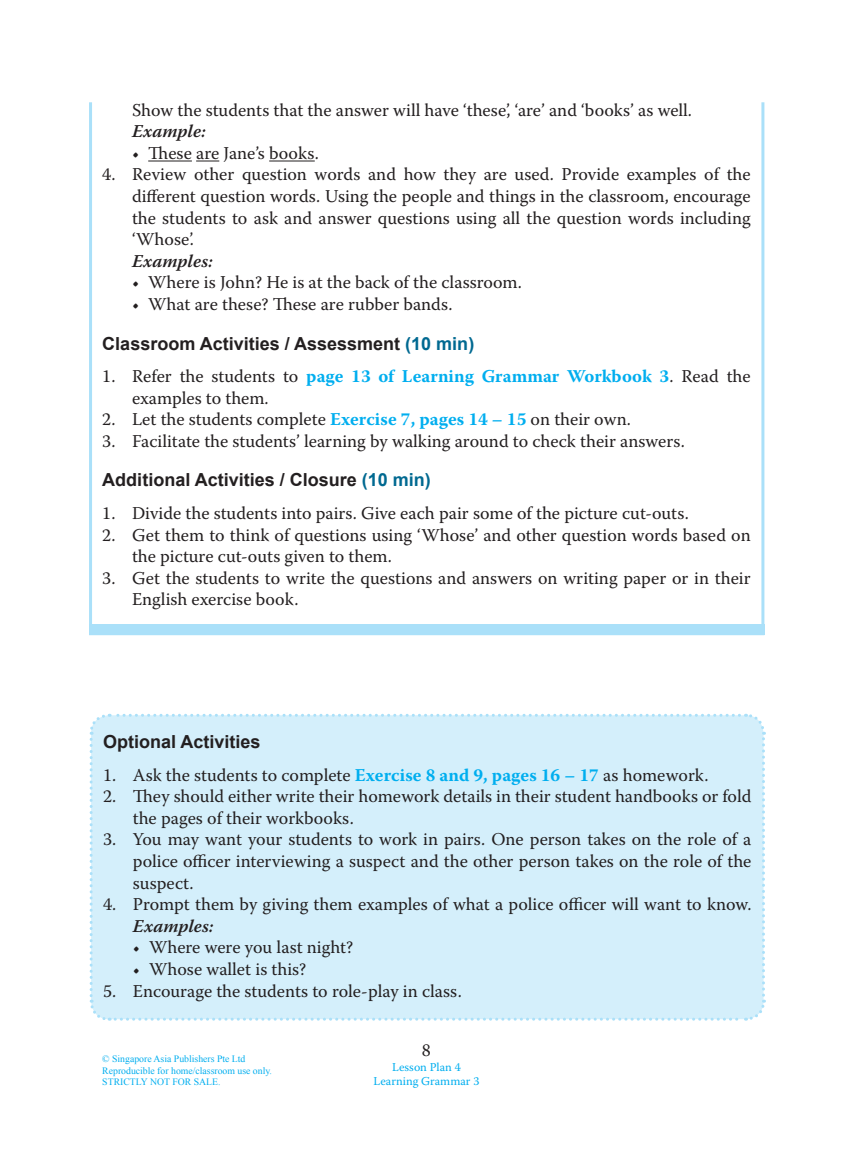
<style>
.page{position:relative;width:853px;height:1150px;background:#fff}
.page>*{position:absolute;margin:0;border:0;box-sizing:border-box;transform-origin:0 0}
._1{font:18px/21.6px "Warnock Pro";color:#231f20}
.little_title{font:700 18px "Arial";color:#231f20}
._1-2{font:italic 600 18px "Warnock Pro";color:#231f20}
.t1{font:12px "Warnock Pro";color:#00aeef}
.t2{font:9.75px/11.7px "Times New Roman";color:#00aeef}
.s1{color:#006991}
.s2{font-weight:700;color:#00aeef}
.s3{font-weight:600;font-style:italic}
</style>
<div class="page">
<svg style="left:89px;top:102px;width:676px;height:534px"></svg>
<div style="left:89px;top:624px;width:675px;height:11px;background:#aae0f9"></div>
<hr style="left:148px;top:160px;width:44px;height:1px;background:#231f20">
<svg style="left:196px;top:160px;width:23px;height:1px"></svg>
<hr style="left:269px;top:160px;width:46px;height:1px;background:#231f20">
<svg style="left:359px;top:470px;width:74px;height:24px"></svg>
<div style="left:89px;top:713px;width:677px;height:308px;background:#d4effb"></div>
<p class="_1" style="left:132px;top:98px;width:561px">Show the students that the answer will have ‘these’, ‘are’ and ‘books’ as well.</p>
<p class="_1-2" style="left:132px;top:120px;width:75px">Example:</p>
<p class="_1" style="left:132px;top:142px;width:188px">• These are Jane’s books.</p>
<p class="_1" style="left:132px;top:163px;width:620px;text-align:justify;text-indent:-30px">4. Review other question words and how they are used. Provide examples of the different question words. Using the people and things in the classroom, encourage the students to ask and answer questions using all the question words including ‘Whose’.</p>
<p class="_1-2" style="left:132px;top:250px;width:82px">Examples:</p>
<p class="_1" style="left:132px;top:271px;width:391px">• Where is John? He is at the back of the classroom.</p>
<p class="_1" style="left:132px;top:293px;width:322px">• What are these? These are rubber bands.</p>
<p class="little_title" style="left:102px;top:331px;width:373px">Classroom Activities / Assessment <span class="s1">(10 min)</span></p>
<p class="_1" style="left:132px;top:365px;width:620px;text-indent:-30px">1. Refer the students to <span class="s2">page 13 of Learning Grammar Workbook 3</span>. Read the examples to them.</p>
<p class="_1" style="left:102px;top:408px;width:530px">2. Let the students complete <span class="s2">Exercise 7, pages 14 – 15</span> on their own.</p>
<p class="_1" style="left:102px;top:430px;width:584px">3. Facilitate the students’ learning by walking around to check their answers.</p>
<p class="little_title" style="left:102px;top:468px;width:330px">Additional Activities / Closure <span class="s1">(10 min)</span></p>
<p class="_1" style="left:102px;top:502px;width:588px">1. Divide the students into pairs. Give each pair some of the picture cut-outs.</p>
<p class="_1" style="left:132px;top:523px;width:620px;text-indent:-30px">2. Get them to think of questions using ‘Whose’ and other question words based on the picture cut-outs given to them.</p>
<p class="_1" style="left:132px;top:566px;width:620px;text-indent:-30px">3. Get the students to write the questions and answers on writing paper or in their<br>English exercise book.</p>
<p class="little_title" style="left:103px;top:730px;width:159px">Optional Activities</p>
<p class="_1" style="left:103px;top:763px;width:607px">1. Ask the students to complete <span class="s2">Exercise 8 and 9, pages 16 – 17</span> as homework.</p>
<p class="_1" style="left:133px;top:785px;width:620px;text-indent:-30px">2. They should either write their homework details in their student handbooks or fold the pages of their workbooks.</p>
<p class="_1" style="left:133px;top:828px;width:620px;text-align:justify;text-indent:-30px">3. You may want your students to work in pairs. One person takes on the role of a police officer interviewing a suspect and the other person takes on the role of the suspect.</p>
<p class="_1" style="left:133px;top:893px;width:620px;text-indent:-30px">4. Prompt them by giving them examples of what a police officer will want to know.<br><span class="s3">Examples:</span></p>
<p class="_1" style="left:133px;top:936px;width:222px">• Where were you last night?</p>
<p class="_1" style="left:133px;top:958px;width:175px">• Whose wallet is this?</p>
<p class="_1" style="left:103px;top:979px;width:360px">5. Encourage the students to role-play in class.</p>
<p class="t2" style="left:102px;top:1052px;width:171px">© Singapore Asia Publishers Pte Ltd<br>Reproducible for home/classroom use only.<br>STRICTLY NOT FOR SALE.</p>
<p class="t1" style="left:392px;top:1059px;width:70px">Lesson Plan 4</p>
<p class="t1" style="left:373px;top:1074px;width:107px">Learning Grammar 3</p>
</div>
